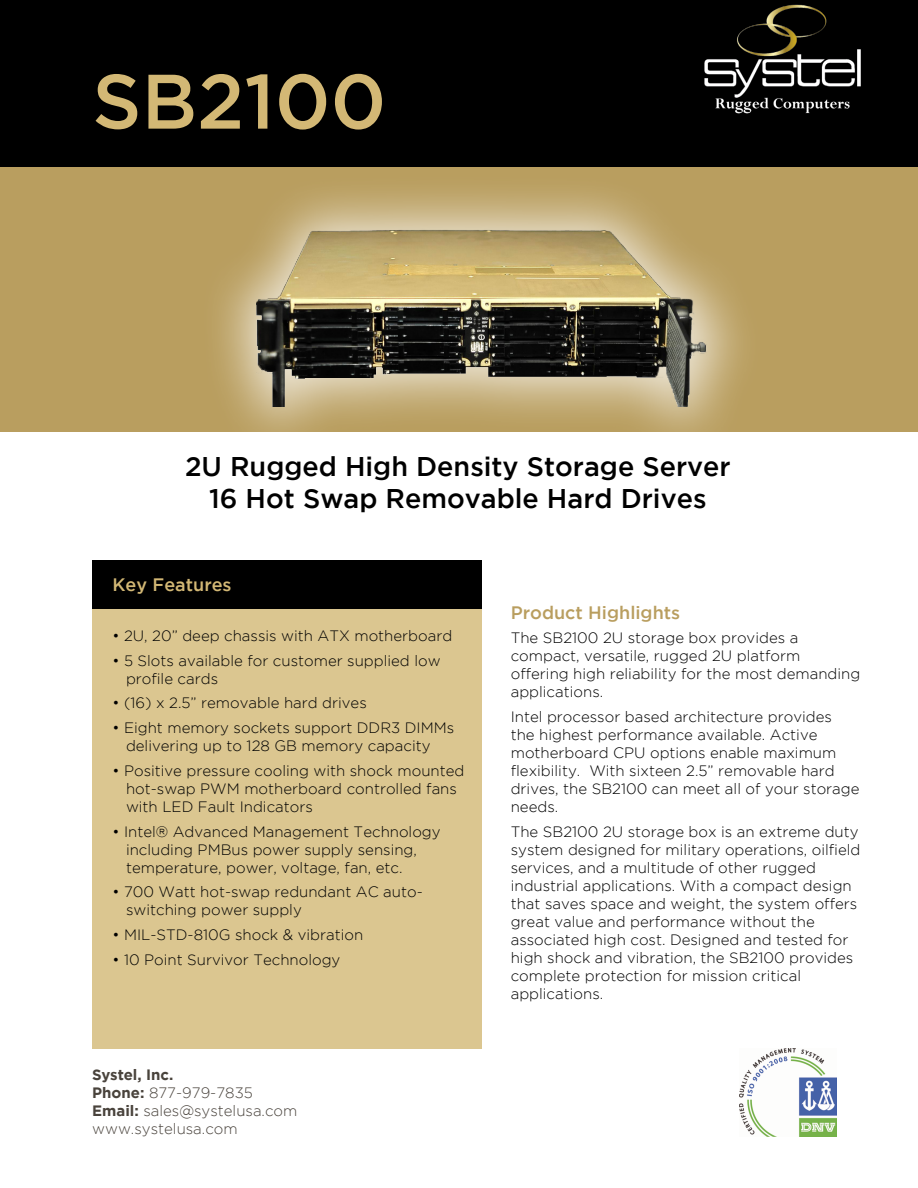
<style>
.page{position:relative;width:918px;height:1188px;background:#fff}
.page>*{position:absolute;margin:0;border:0;box-sizing:border-box;transform-origin:0 0}
.t1{font:500 76.95px "Gotham";color:#d3b875}
.t2{font:500 27px/32.4px "Gotham";color:#000;text-align:center}
.t3{font:500 18px "Gotham";color:#b99e5f}
.t4{font:500 18px "Gotham";color:#d3b875}
.t5{font:300 15px/18px "Gotham";color:#000}
.t6{font:300 15px/18px "Gotham";color:#49433c}
.s1{font-weight:700}
</style>
<div class="page">
<div style="left:0;top:166px;width:918px;height:266px;background:#b99e5f"></div>
<div style="left:199px;top:173px;width:566px;height:288px;background:#fff;opacity:.75"></div>
<img style="left:232px;top:166px;width:530px;height:240px">
<div style="left:0;top:0;width:918px;height:166px;background:#000"></div>
<img style="left:704px;top:4px;width:157px;height:110px">
<img style="left:739px;top:1048px;width:98px;height:89px">
<div style="left:92px;top:560px;width:390px;height:488px;background:#dbc690"></div>
<div style="left:92px;top:560px;width:390px;height:49px;background:#000"></div>
<h1 class="t1" style="left:92px;top:58px;width:296px">SB2100</h1>
<h2 class="t2" style="left:185px;top:449px;width:547px">2U Rugged High Density Storage Server<br>16 Hot Swap Removable Hard Drives</h2>
<p class="t4" style="left:112px;top:575px;width:121px">Key Features</p>
<p class="t5" style="left:112px;top:626px;width:341px">• 2U, 20” deep chassis with ATX motherboard</p>
<p class="t5" style="left:126px;top:651px;width:316px;text-indent:-14px">• 5 Slots available for customer supplied low profile cards</p>
<p class="t5" style="left:112px;top:694px;width:256px">• (16) x 2.5” removable hard drives</p>
<p class="t5" style="left:126px;top:719px;width:330px;text-indent:-14px">• Eight memory sockets support DDR3 DIMMs delivering up to 128 GB memory capacity</p>
<p class="t5" style="left:126px;top:761px;width:340px;text-indent:-14px">• Positive pressure cooling with shock mounted hot-swap PWM motherboard controlled fans with LED Fault Indicators</p>
<p class="t5" style="left:126px;top:822px;width:316px;text-indent:-14px">• Intel® Advanced Management Technology including PMBus power supply sensing, temperature, power, voltage, fan, etc.</p>
<p class="t5" style="left:126px;top:883px;width:298px;text-indent:-14px">• 700 Watt hot-swap redundant AC auto&shy;switching power supply</p>
<p class="t5" style="left:112px;top:926px;width:252px">• MIL-STD-810G shock &amp; vibration</p>
<p class="t5" style="left:112px;top:950px;width:229px">• 10 Point Survivor Technology</p>
<p class="t6" style="left:92px;top:1066px;width:207px"><span class="s1">Systel, Inc.<br>Phone:</span> 877-979-7835<br><span class="s1">Email:</span> sales@systelusa.com www.systelusa.com</p>
<p class="t3" style="left:511px;top:602px;width:171px">Product Highlights</p>
<p class="t5" style="left:511px;top:629px;width:351px">The SB2100 2U storage box provides a compact, versatile, rugged 2U platform offering high reliability for the most demanding applications.</p>
<p class="t5" style="left:511px;top:708px;width:350px">Intel processor based architecture provides the highest performance available. Active motherboard CPU options enable maximum flexibility. With sixteen 2.5” removable hard drives, the SB2100 can meet all of your storage needs.</p>
<p class="t5" style="left:511px;top:822px;width:351px">The SB2100 2U storage box is an extreme duty system designed for military operations, oilfield services, and a multitude of other rugged industrial applications. With a compact design that saves space and weight, the system offers great value and performance without the associated high cost. Designed and tested for high shock and vibration, the SB2100 provides complete protection for mission critical applications.</p>
</div>
